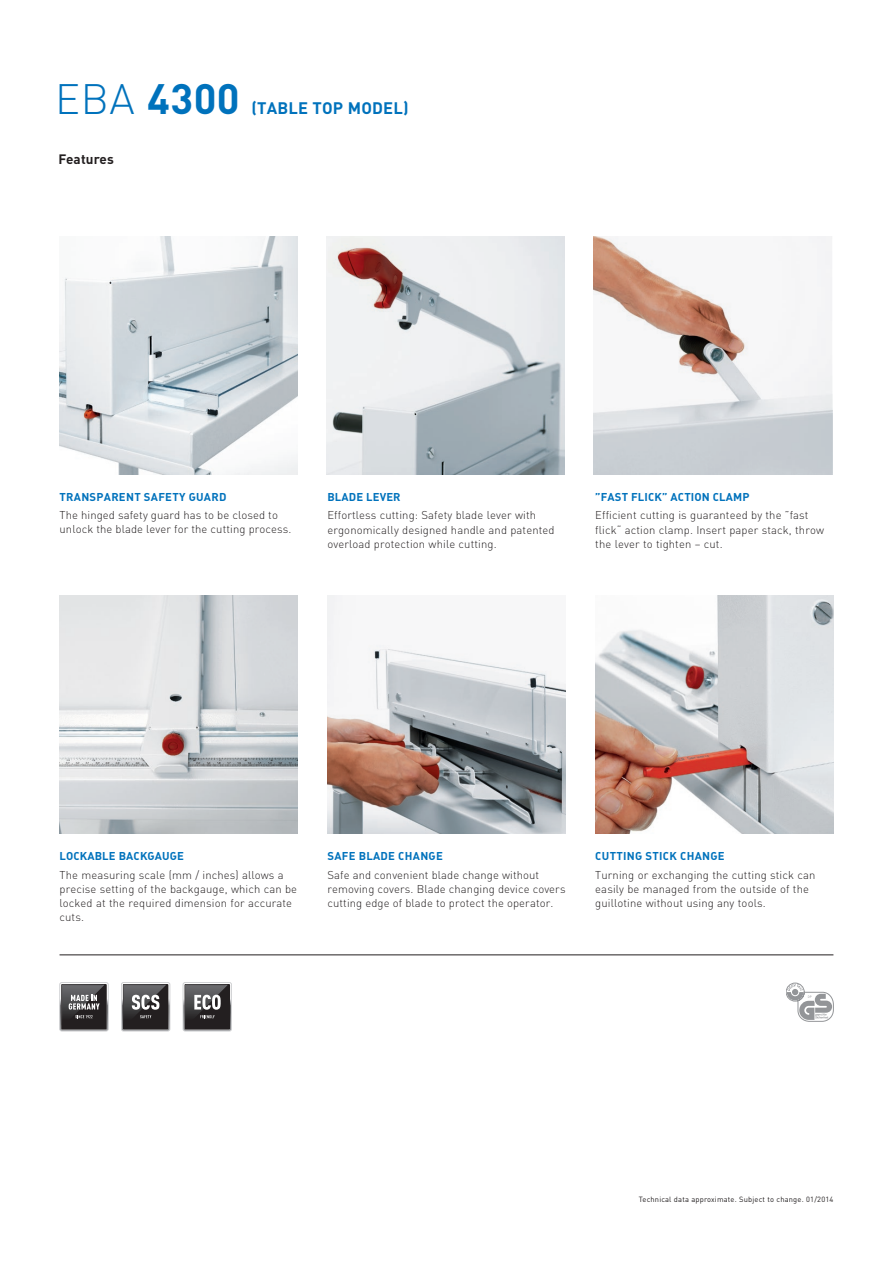
<style>
.page{position:relative;width:893px;height:1263px;background:#fff}
.page>*{position:absolute;margin:0;border:0;box-sizing:border-box;transform-origin:0 0}
.t1{font:700 42px "DIN";color:#0072bc}
.t2{font:700 16.5px "DIN";letter-spacing:.01em;color:#0072bc}
.t3{font:700 13.5px "DIN";color:#231f20}
.t4{font:300 11.25px/14.2px "DIN";letter-spacing:.01em;color:#231f20}
.t5{font:700 11.25px "DIN";letter-spacing:.025em;color:#0072bc}
.t6{font:7.5px "DIN";letter-spacing:.025em;color:#231f20}
.s1{font-weight:300}
</style>
<div class="page">
<img style="left:326px;top:236px;width:238px;height:238px">
<img style="left:594px;top:236px;width:238px;height:238px">
<img style="left:327px;top:595px;width:239px;height:238px">
<hr style="left:60px;top:954px;width:773px;height:1px;background:#231f20">
<img style="left:595px;top:595px;width:238px;height:238px">
<img style="left:60px;top:595px;width:238px;height:238px">
<img style="left:60px;top:236px;width:238px;height:238px">
<svg style="left:786px;top:983px;width:47px;height:38px"></svg>
<svg style="left:121px;top:982px;width:49px;height:49px;background:#5f5d5e"></svg>
<svg style="left:183px;top:982px;width:49px;height:49px;background:#605e5f"></svg>
<svg style="left:60px;top:982px;width:48px;height:49px;background:#5b595a"></svg>
<h1 class="t1" style="left:55px;top:72px;width:186px"><span class="s1">EBA</span> 4300</h1>
<h2 class="t2" style="left:251px;top:98px;width:159px">(TABLE TOP MODEL)</h2>
<p class="t3" style="left:58px;top:151px;width:57px">FEATURES</p>
<p class="t5" style="left:60px;top:489px;width:68px">TRANSPARENT</p>
<p class="t5" style="left:144px;top:489px;width:82px">SAFETY GUARD</p>
<p class="t4" style="left:60px;top:508px;width:234px">The hinged safety guard has to be closed to unlock the blade lever for the cutting process.</p>
<p class="t5" style="left:327px;top:489px;width:8px">BLA</p>
<p class="t5" style="left:349px;top:489px;width:52px">DE LEVER</p>
<p class="t4" style="left:327px;top:508px;width:229px">Effortless cutting: Safety blade lever with ergonomically designed handle and patented overload protection while cutting.</p>
<p class="t5" style="left:595px;top:489px;width:13px">”FAS</p>
<p class="t5" style="left:622px;top:489px;width:106px">T FLICK” ACTION CLAM</p>
<p class="t5" style="left:742px;top:489px;width:9px">P</p>
<p class="t4" style="left:595px;top:508px;width:230px">Efficient cutting is guaranteed by the ”fast flick“ action clamp. Insert paper stack, throw the lever to tighten – cut.</p>
<p class="t5" style="left:60px;top:848px;width:124px">LOCKABLE BACKGAUGE</p>
<p class="t4" style="left:60px;top:867px;width:239px">The measuring scale (mm / inches) allows a precise setting of the backgauge, which can be locked at the required dimension for accurate cuts.</p>
<p class="t5" style="left:327px;top:848px;width:8px">SAF</p>
<p class="t5" style="left:349px;top:848px;width:94px">E BLADE CHANGE</p>
<p class="t4" style="left:327px;top:867px;width:240px">Safe and convenient blade change without removing covers. Blade changing device covers cutting edge of blade to protect the operator.</p>
<p class="t5" style="left:595px;top:848px;width:22px">CUTTIN</p>
<p class="t5" style="left:635px;top:848px;width:25px">G STICK</p>
<p class="t5" style="left:680px;top:848px;width:38px">CHANGE</p>
<p class="t4" style="left:595px;top:867px;width:222px">Turning or exchanging the cutting stick can easily be managed from the outside of the guillotine without using any tools.</p>
<p class="t6" style="left:639px;top:1195px;width:196px">Technical data approximate. Subject to change. 01/2014</p>
</div>
